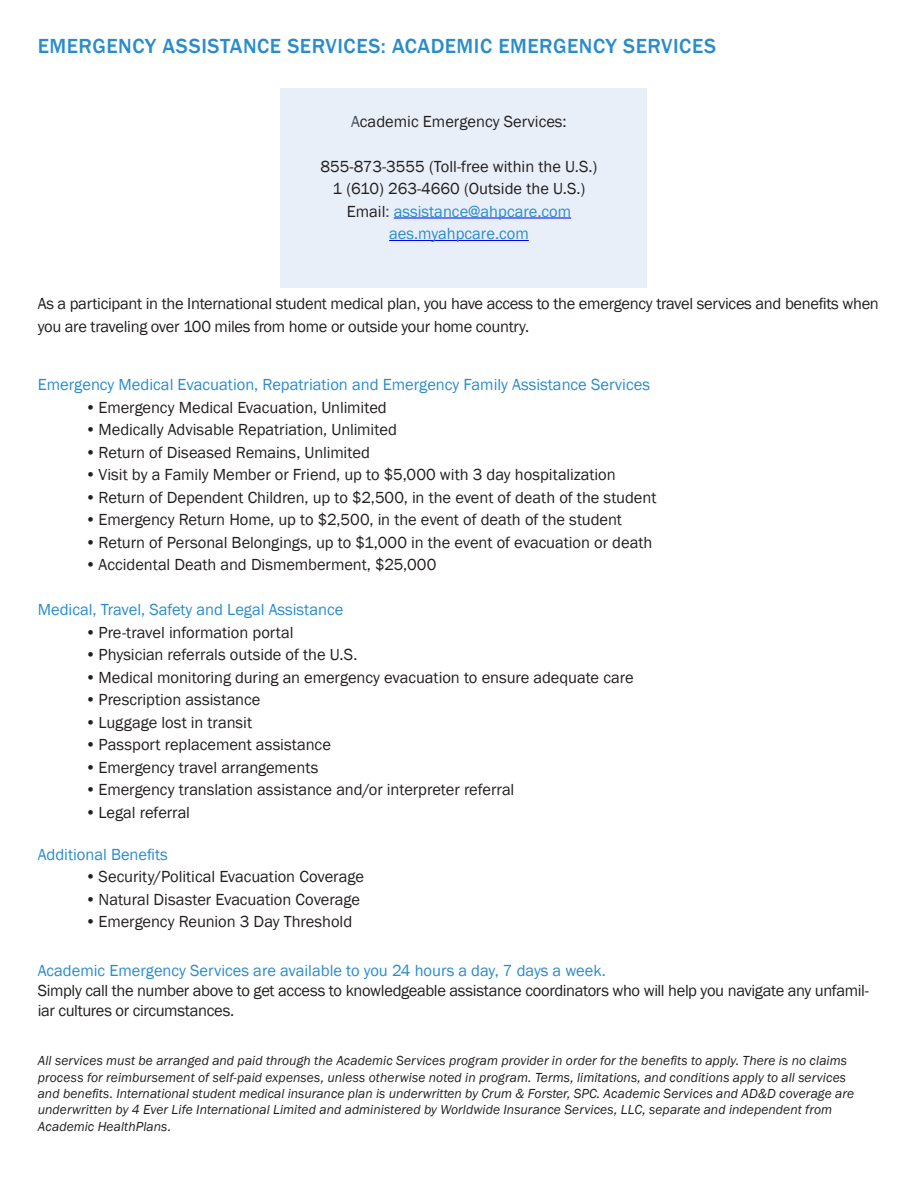
<style>
.page{position:relative;width:918px;height:1188px;background:#fff}
.page>*{position:absolute;margin:0;border:0;box-sizing:border-box;transform-origin:0 0}
.Header{font:500 21px "Franklin Gothic";letter-spacing:.025em;color:#2a8ccb}
.Section_Headers{font:16.5px/22.5px "Franklin Gothic";letter-spacing:-.005em;color:#231f20}
.Header-2{font:16.5px "Franklin Gothic";color:#2a8ccb}
.Section_Headers-2{font:16.5px/19.8px "Franklin Gothic";letter-spacing:-.025em;color:#231f20}
.Header-3{font:italic 13.5px/16.4px "Franklin Gothic";letter-spacing:.005em;color:#231f20}
.s1{color:#464b54}
.s2{color:#231f20}
</style>
<div class="page">
<div style="left:281px;top:89px;width:366px;height:199px;background:#e8eff8"></div>
<hr style="left:394px;top:218px;width:177px;height:1px;background:#00f">
<hr style="left:389px;top:240px;width:140px;height:1px;background:#00f">
<p class="Header" style="left:38px;top:33px;width:680px">EMERGENCY ASSISTANCE SERVICES: ACADEMIC EMERGENCY SERVICES</p>
<p class="Section_Headers" style="left:351px;top:110px;width:217px"><span class="s1">A</span>cademic Emergency Services:</p>
<p class="Section_Headers" style="left:321px;top:155px;width:278px">855-873-3555 (Toll-free within the U.S.)</p>
<p class="Section_Headers" style="left:333px;top:178px;width:254px">1 (610) 263-4660 (Outside the U.S.)</p>
<p class="Header-2" style="left:347px;top:201px;width:226px"><span class="s2">Email</span><span class="s1">:</span> assistance@ahpcare.com</p>
<p class="Header-2" style="left:389px;top:224px;width:141px">aes.myahpcare.com</p>
<p class="Section_Headers" style="left:38px;top:293px;width:843px">As a participant in the International student medical plan, you have access to the emergency travel services and benefits when you are traveling over 100 miles from home or outside your home country.</p>
<p class="Header-2" style="left:38px;top:374px;width:614px">Emergency Medical Evacuation, Repatriation and Emergency Family Assistance Services</p>
<p class="Section_Headers" style="left:85px;top:396px;width:303px">• Emergency Medical Evacuation, Unlimited</p>
<p class="Section_Headers" style="left:85px;top:419px;width:313px">• Medically Advisable Repatriation, Unlimited</p>
<p class="Section_Headers" style="left:85px;top:441px;width:286px">•Return of Diseased Remains, Unlimited</p>
<p class="Section_Headers" style="left:85px;top:464px;width:532px">• Visit by a Family Member or Friend, up to $5,000 with 3 day hospitalization</p>
<p class="Section_Headers" style="left:85px;top:486px;width:573px">• Return of Dependent Children, up to $2,500, in the event of death of the student</p>
<p class="Section_Headers" style="left:85px;top:509px;width:539px">• Emergency Return Home, up to $2,500, in the event of death of the student</p>
<p class="Section_Headers" style="left:85px;top:531px;width:569px">• Return of Personal Belongings, up to $1,000 in the event of evacuation or death</p>
<p class="Section_Headers" style="left:85px;top:554px;width:353px">•Accidental Death and Dismemberment, $25,000</p>
<p class="Header-2" style="left:38px;top:599px;width:307px">Medical, Travel, Safety and Legal Assistance</p>
<p class="Section_Headers" style="left:85px;top:621px;width:210px">• Pre-travel information portal</p>
<p class="Section_Headers" style="left:85px;top:644px;width:274px">•Physician referrals outside of the U.S.</p>
<p class="Section_Headers" style="left:85px;top:666px;width:550px">• Medical monitoring during an emergency evacuation to ensure adequate care</p>
<p class="Section_Headers" style="left:85px;top:689px;width:177px">•Prescription assistance</p>
<p class="Section_Headers" style="left:85px;top:711px;width:169px">•Luggage lost in transit</p>
<p class="Section_Headers" style="left:85px;top:734px;width:247px">•Passport replacement assistance</p>
<p class="Section_Headers" style="left:85px;top:756px;width:235px">• Emergency travel arrangements</p>
<p class="Section_Headers" style="left:85px;top:779px;width:431px">• Emergency translation assistance and/or interpreter referral</p>
<p class="Section_Headers" style="left:85px;top:801px;width:107px">•Legal referral</p>
<p class="Header-2" style="left:38px;top:844px;width:132px">Additional Benefits</p>
<p class="Section_Headers" style="left:85px;top:866px;width:280px">• Security/Political Evacuation Coverage</p>
<p class="Section_Headers" style="left:85px;top:888px;width:277px">• Natural Disaster Evacuation Coverage</p>
<p class="Section_Headers" style="left:85px;top:911px;width:269px">• Emergency Reunion 3 Day Threshold</p>
<p class="Header-2" style="left:38px;top:961px;width:570px">Academic Emergency Services are available to you 24 hours a day, 7 days a week.</p>
<p class="Section_Headers-2" style="left:38px;top:981px;width:833px">Simply call the number above to get access to knowledgeable assistance coordinators who will help you navigate any unfamil&shy;iar cultures or circumstances.</p>
<p class="Header-3" style="left:38px;top:1053px;width:818px">All services must be arranged and paid through the Academic Services program provider in order for the benefits to apply. There is no claims process for reimbursement of self-paid expenses, unless otherwise noted in program. Terms, limitations, and conditions apply to all services and benefits. International student medical insurance plan is underwritten by Crum &amp; Forster, SPC. Academic Services and AD&amp;D coverage are underwritten by 4 Ever Life International Limited and administered by Worldwide Insurance Services, LLC, separate and independent from Academic HealthPlans.</p>
</div>
